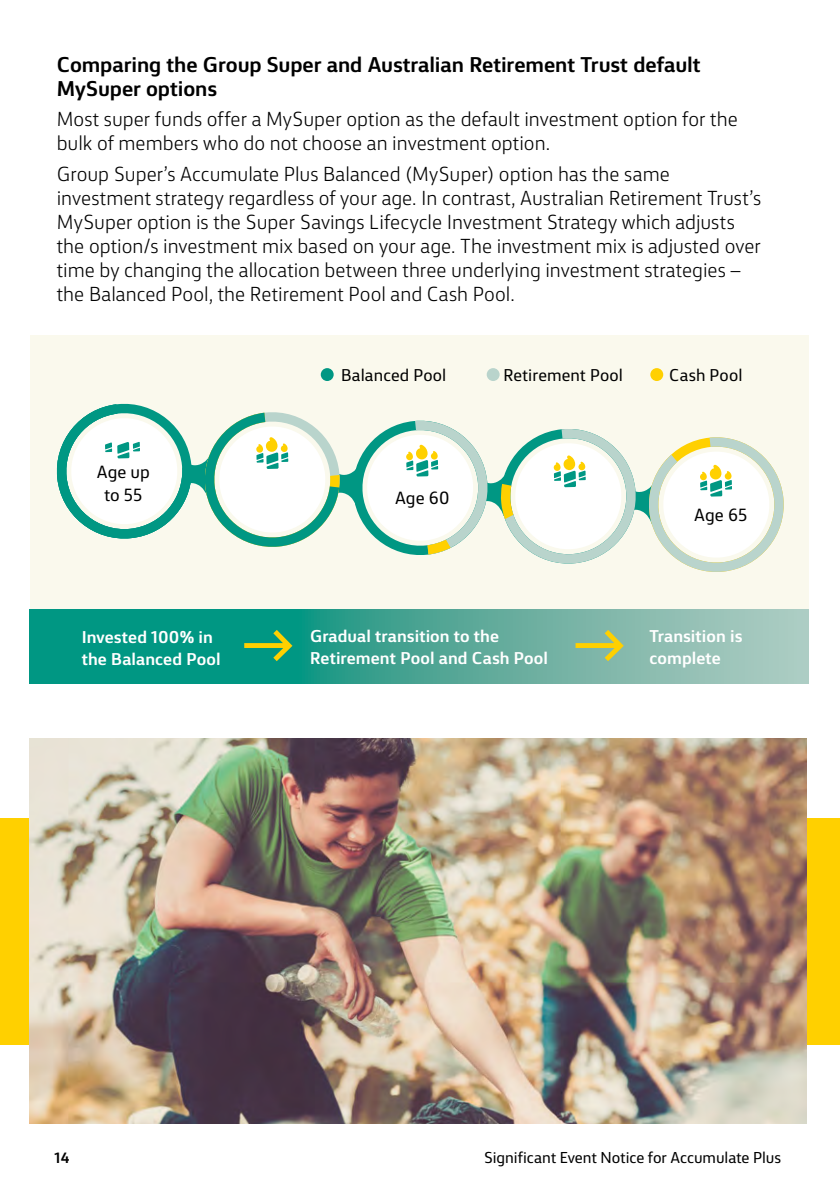
<style>
.page{position:relative;width:840px;height:1191px;background:#fff}
.page>*{position:absolute;margin:0;border:0;box-sizing:border-box;transform-origin:0 0}
.t1{font:700 20px/24px "CBA Sans";letter-spacing:-.005em;color:#000}
.t2{font:300 19px/24px "CBA Sans";color:#000}
.t3{font:16.6px/22.8px "CBA Sans";letter-spacing:.005em;color:#000;text-align:center}
.t4{font:700 16px/22px "CBA Sans";letter-spacing:.005em;color:#fff}
.t5{font:16px "CBA Sans";letter-spacing:.005em;color:#000}
.t6{font:14.8px "CBA Sans";letter-spacing:-.005em;color:#000}
.t7{font:700 14px "CBA Sans";color:#000}
</style>
<div class="page">
<div style="left:0;top:817px;width:839px;height:227px;background:#ffd000"></div>
<img style="left:30px;top:738px;width:775px;height:385px">
<div style="left:30px;top:335px;width:778px;height:275px;background:#faf9ed"></div>
<div style="left:320px;top:368px;width:13px;height:13px;background:#009783;border-radius:50%"></div>
<div style="left:486px;top:368px;width:13px;height:13px;background:#b9d4cc;border-radius:50%"></div>
<div style="left:650px;top:368px;width:13px;height:13px;background:#ffd000;border-radius:50%"></div>
<svg style="left:56px;top:403px;width:728px;height:169px"></svg>
<svg style="left:30px;top:609px;width:778px;height:74px;background:#47a898"></svg>
<svg style="left:575px;top:630px;width:48px;height:31px"></svg>
<svg style="left:244px;top:630px;width:48px;height:31px"></svg>
<p class="t1" style="left:57px;top:51px;width:645px">Comparing the Group Super and Australian Retirement Trust default<br>MySuper options</p>
<p class="t2" style="left:57px;top:105px;width:682px">Most super funds offer a MySuper option as the default investment option for the bulk of members who do not choose an investment option.</p>
<p class="t2" style="left:57px;top:160px;width:705px">Group Super’s Accumulate Plus Balanced (MySuper) option has the same investment strategy regardless of your age. In contrast, Australian Retirement Trust’s MySuper option is the Super Savings Lifecycle Investment Strategy which adjusts the option/s investment mix based on your age. The investment mix is adjusted over time by changing the allocation between three underlying investment strategies – the Balanced Pool, the Retirement Pool and Cash Pool.</p>
<p class="t3" style="left:97px;top:459px;width:55px">Age up to 55</p>
<p class="t5" style="left:341px;top:361px;width:107px">Balanced Pool</p>
<p class="t5" style="left:503px;top:361px;width:121px">Retirement Pool</p>
<p class="t5" style="left:668px;top:361px;width:75px">Cash Pool</p>
<p class="t3" style="left:395px;top:485px;width:56px">Age 60</p>
<p class="t3" style="left:693px;top:501px;width:55px">Age 65</p>
<p class="t4" style="left:82px;top:624px;width:140px">Invested 100% in the Balanced Pool</p>
<p class="t4" style="left:310px;top:623px;width:239px">Gradual transition to the<br>Retirement Pool and Cash Pool</p>
<p class="t4" style="left:649px;top:623px;width:94px">Transition is complete</p>
<p class="t7" style="left:54px;top:1144px;width:16px">14</p>
<p class="t6" style="left:484px;top:1144px;width:298px">Significant Event Notice for Accumulate Plus</p>
</div>
